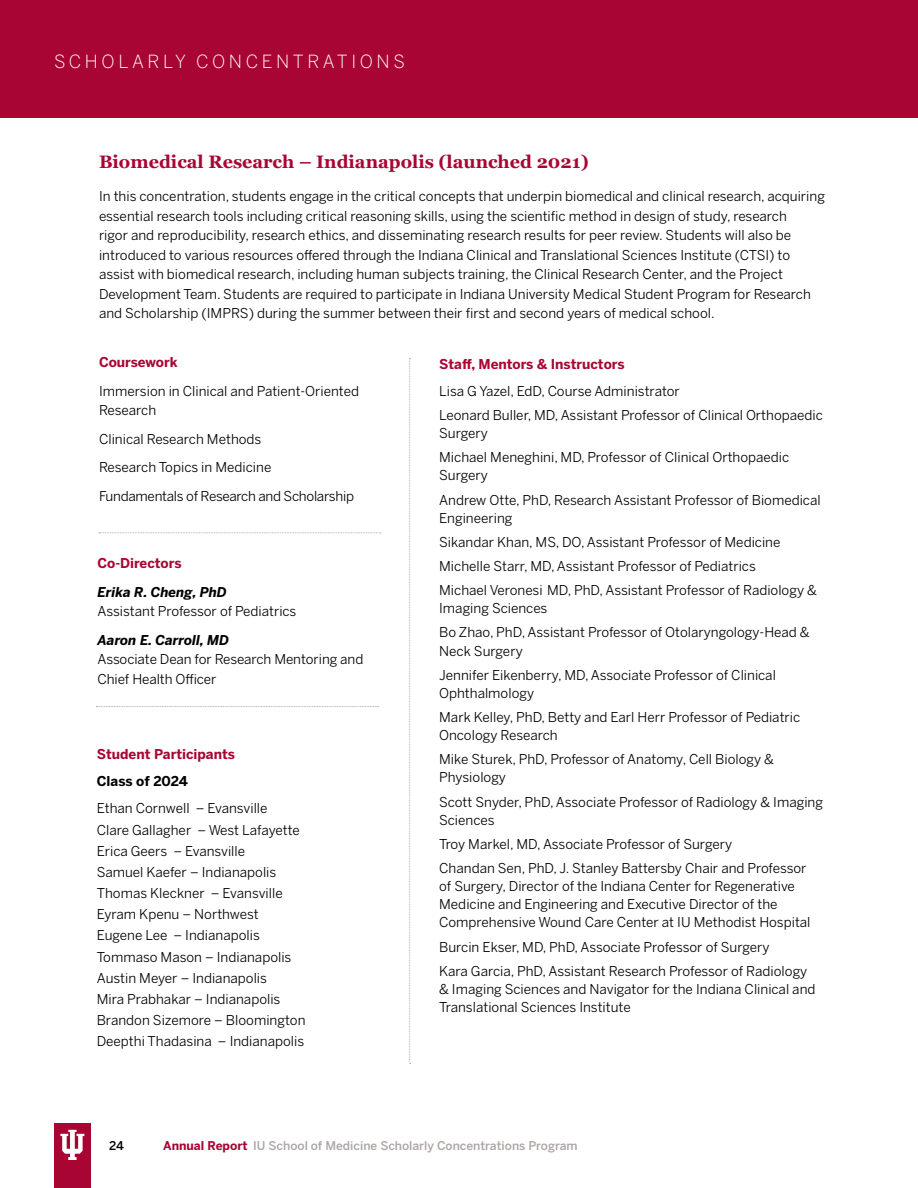
<style>
.page{position:relative;width:918px;height:1188px;background:#fff}
.page>*{position:absolute;margin:0;border:0;box-sizing:border-box;transform-origin:0 0}
.t1{font:700 18px "Georgia";color:#a90533}
.t2{font:300 18px "Benton Sans";letter-spacing:.2em;color:#fff}
.t3{font:13.5px/24.2px "Benton Sans";color:#000}
.t4{font:13.5px/28.5px "Benton Sans";letter-spacing:-.02em;color:#000}
.t5{font:700 13.5px "Benton Sans";color:#a90533}
.t6{font:italic 700 13.5px "Benton Sans";color:#000}
.t7{font:700 13.5px "Benton Sans";letter-spacing:-.01em;color:#000}
.t8{font:500 12px "Benton Sans";color:#ada7a4}
.t9{font:500 12px "Benton Sans";color:#000}
.s1{font-weight:700;color:#a90533}
</style>
<div class="page">
<div style="left:0;top:0;width:918px;height:117px;background:#a90533"></div>
<svg style="left:99px;top:533px;width:282px;height:1px"></svg>
<svg style="left:96px;top:706px;width:282px;height:1px"></svg>
<svg style="left:409px;top:358px;width:2px;height:706px"></svg>
<div style="left:54px;top:1124px;width:37px;height:64px;background:#a90533"></div>
<svg style="left:60px;top:1130px;width:24px;height:30px"></svg>
<h1 class="t2" style="left:54px;top:51px;width:352px">SCHOLARLY CONCENTRATIONS</h1>
<h1 class="t1" style="left:99px;top:151px;width:491px">Biomedical Research – Indianapolis (launched 2021)</h1>
<p class="t3" style="left:99px;top:187px;width:728px;line-height:19.5px">In this concentration, students engage in the critical concepts that underpin biomedical and clinical research, acquiring essential research tools including critical reasoning skills, using the scientific method in design of study, research<br>rigor and reproducibility, research ethics, and disseminating research results for peer review. Students will also be introduced to various resources offered through the Indiana Clinical and Translational Sciences Institute (CTSI) to assist with biomedical research, including human subjects training, the Clinical Research Center, and the Project Development Team. Students are required to participate in Indiana University Medical Student Program for Research and Scholarship (IMPRS) during the summer between their first and second years of medical school.</p>
<p class="t5" style="left:99px;top:354px;width:80px">Coursework</p>
<p class="t3" style="left:99px;top:381px;width:262px;line-height:19.5px">Immersion in Clinical and Patient-Oriented<br>Research</p>
<p class="t4" style="left:99px;top:425px;width:257px">Clinical Research Methods<br>Research Topics in Medicine<br>Fundamentals of Research and Scholarship</p>
<p class="t5" style="left:98px;top:555px;width:86px">Co-Directors</p>
<p class="t6" style="left:98px;top:584px;width:131px">Erika R. Cheng, PhD</p>
<p class="t3" style="left:98px;top:599px;width:200px">Assistant Professor of Pediatrics</p>
<p class="t6" style="left:98px;top:632px;width:133px">Aaron E. Carroll, MD</p>
<p class="t3" style="left:98px;top:650px;width:267px;line-height:19.5px">Associate Dean for Research Mentoring and<br>Chief Health Officer</p>
<p class="t5" style="left:97px;top:746px;width:140px">Student Participants</p>
<p class="t7" style="left:97px;top:773px;width:93px">Class of 2024</p>
<p class="t3" style="left:97px;top:798px;width:210px;line-height:21.1px">Ethan Cornwell – Evansville<br>Clare Gallagher – West Lafayette<br>Erica Geers – Evansville<br>Samuel Kaefer – Indianapolis<br>Thomas Kleckner – Evansville<br>Eyram Kpenu – Northwest<br>Eugene Lee – Indianapolis<br>Tommaso Mason – Indianapolis<br>Austin Meyer – Indianapolis<br>Mira Prabhakar – Indianapolis<br>Brandon Sizemore – Bloomington<br>Deepthi Thadasina – Indianapolis</p>
<p class="t5" style="left:439px;top:355px;width:187px">Staff, Mentors &amp; Instructors</p>
<p class="t3" style="left:439px;top:379px;width:385px">Lisa G Yazel, EdD, Course Administrator<br>Leonard Buller, MD, Assistant Professor of Clinical Orthopaedic</p>
<p class="t3" style="left:439px;top:421px;width:352px">Surgery<br>Michael Meneghini, MD, Professor of Clinical Orthopaedic</p>
<p class="t3" style="left:439px;top:463px;width:383px">Surgery<br>Andrew Otte, PhD, Research Assistant Professor of Biomedical</p>
<p class="t3" style="left:439px;top:506px;width:379px">Engineering<br>Sikandar Khan, MS, DO, Assistant Professor of Medicine Michelle Starr, MD, Assistant Professor of Pediatrics<br>Michael Veronesi MD, PhD, Assistant Professor of Radiology &amp;</p>
<p class="t3" style="left:439px;top:596px;width:372px">Imaging Sciences<br>Bo Zhao, PhD, Assistant Professor of Otolaryngology-Head &amp;</p>
<p class="t3" style="left:439px;top:639px;width:338px">Neck Surgery<br>Jennifer Eikenberry, MD, Associate Professor of Clinical</p>
<p class="t3" style="left:439px;top:681px;width:363px">Ophthalmology<br>Mark Kelley, PhD, Betty and Earl Herr Professor of Pediatric</p>
<p class="t3" style="left:439px;top:723px;width:336px">Oncology Research<br>Mike Sturek, PhD, Professor of Anatomy, Cell Biology &amp;</p>
<p class="t3" style="left:439px;top:765px;width:385px">Physiology<br>Scott Snyder, PhD, Associate Professor of Radiology &amp; Imaging</p>
<p class="t3" style="left:439px;top:808px;width:369px">Sciences<br>Troy Markel, MD, Associate Professor of Surgery<br>Chandan Sen, PhD, J. Stanley Battersby Chair and Professor</p>
<p class="t3" style="left:439px;top:877px;width:373px;line-height:18.1px">of Surgery, Director of the Indiana Center for Regenerative<br>Medicine and Engineering and Executive Director of the<br>Comprehensive Wound Care Center at IU Methodist Hospital</p>
<p class="t3" style="left:439px;top:935px;width:370px">Burcin Ekser, MD, PhD, Associate Professor of Surgery<br>Kara Garcia, PhD, Assistant Research Professor of Radiology</p>
<p class="t3" style="left:439px;top:980px;width:378px;line-height:18.1px">&amp; Imaging Sciences and Navigator for the Indiana Clinical and<br>Translational Sciences Institute</p>
<p class="t9" style="left:109px;top:1138px;width:16px">24</p>
<p class="t8" style="left:163px;top:1138px;width:416px"><span class="s1">Annual Report</span> IU School of Medicine Scholarly Concentrations Program</p>
</div>
